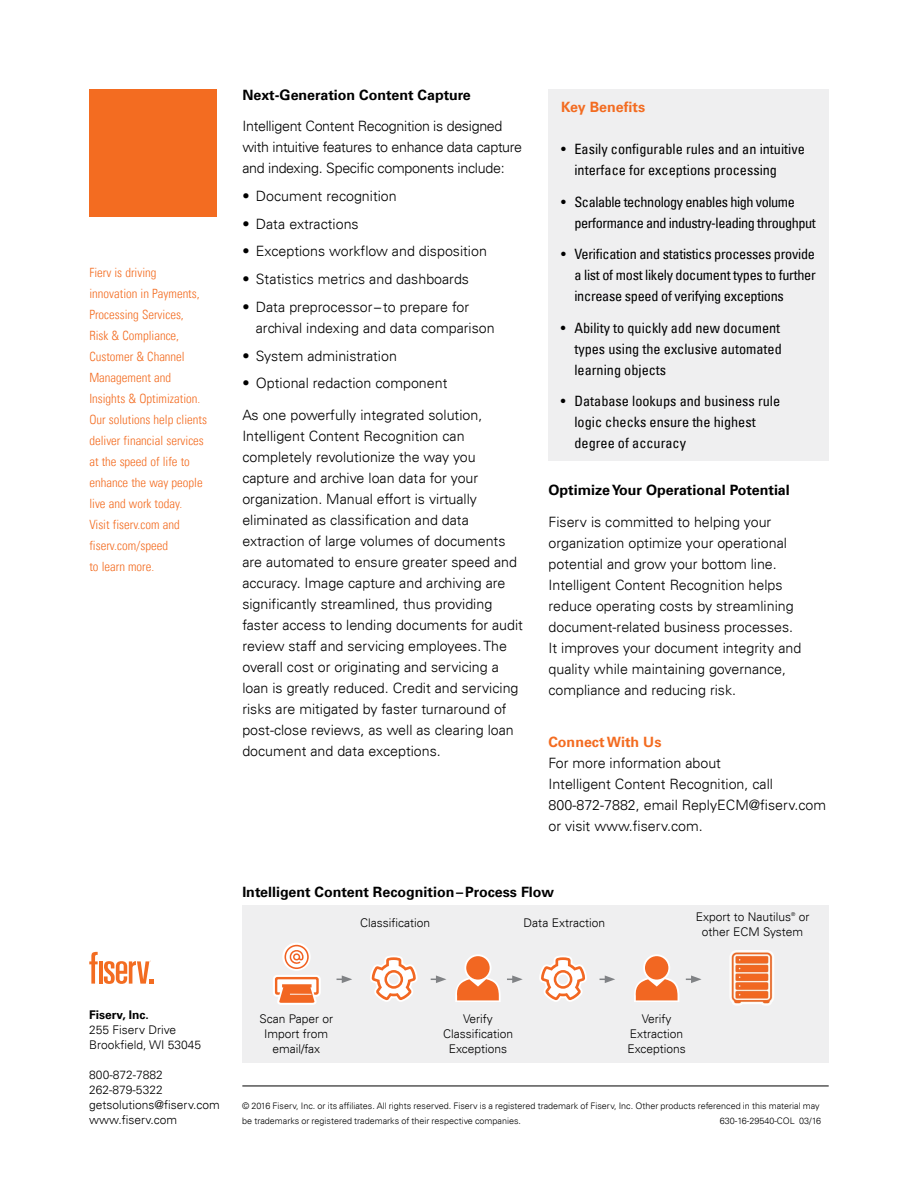
<style>
.page{position:relative;width:918px;height:1188px;background:#fff}
.page>*{position:absolute;margin:0;border:0;box-sizing:border-box;transform-origin:0 0}
.t1{font:300 14.25px/21px "Univers LT";color:#000}
.t2{font:condensed 14.25px/21px "Univers LT";color:#000}
.t3{font:300 14.25px/21px "Univers LT";letter-spacing:-.02em;color:#000}
.t4{font:700 14.25px "Univers LT";color:#000}
.t5{font:condensed 14.25px/21px "Univers LT";letter-spacing:-.03em;color:#000}
.t6{font:700 14.25px "Univers LT";color:#f36c21}
.t7{font:300 condensed 12.75px/21px "Univers LT";color:#f36c21}
.t8{font:300 12px/15px "Univers LT";color:#000}
.t9{font:700 12px "Univers LT";color:#000}
.t10{font:300 9px/15px "Univers LT";color:#000}
.t11{font:300 5.25px "Univers LT";color:#000}
</style>
<div class="page">
<hr style="left:242px;top:1086px;width:587px;height:1px;background:#000">
<svg style="left:89px;top:952px;width:9px;height:32px"></svg>
<hr style="left:99px;top:961px;width:3px;height:23px;background:#f36c21">
<svg style="left:104px;top:961px;width:49px;height:23px"></svg>
<div style="left:89px;top:89px;width:128px;height:128px;background:#f36c21"></div>
<div style="left:242px;top:906px;width:587px;height:157px;background:#efeff0"></div>
<div style="left:548px;top:89px;width:281px;height:372px;background:#efeff0"></div>
<svg style="left:273px;top:975px;width:48px;height:30px"></svg>
<div style="left:282px;top:943px;width:29px;height:28px;background:#fff;border-radius:50%"></div>
<svg style="left:285px;top:945px;width:24px;height:24px"></svg>
<svg style="left:370px;top:956px;width:47px;height:46px"></svg>
<svg style="left:539px;top:956px;width:48px;height:46px"></svg>
<svg style="left:455px;top:955px;width:45px;height:47px"></svg>
<svg style="left:634px;top:954px;width:45px;height:48px"></svg>
<img style="left:730px;top:951px;width:44px;height:54px">
<svg style="left:337px;top:975px;width:15px;height:8px"></svg>
<svg style="left:431px;top:975px;width:15px;height:8px"></svg>
<svg style="left:507px;top:975px;width:16px;height:8px"></svg>
<svg style="left:600px;top:975px;width:15px;height:8px"></svg>
<svg style="left:686px;top:975px;width:16px;height:8px"></svg>
<p class="t7" style="left:89px;top:262px;width:119px">Fierv is driving innovation in Payments,<br>Processing Services,<br>Risk &amp; Compliance,<br>Customer &amp; Channel<br>Management and<br>Insights &amp; Optimization.<br>Our solutions help clients deliver financial services at the speed of life to enhance the way people live and work today.<br>Visit fiserv.com and fiserv.com/speed<br>to learn more.</p>
<p class="t4" style="left:242px;top:86px;width:230px">Next-Generation Content Capture</p>
<p class="t3" style="left:242px;top:116px;width:281px">Intelligent Content Recognition is designed with intuitive features to enhance data capture and indexing. Specific components include:</p>
<p class="t1" style="left:242px;top:185px;width:156px">• Document recognition</p>
<p class="t1" style="left:242px;top:213px;width:118px">• Data extractions</p>
<p class="t1" style="left:242px;top:241px;width:246px">• Exceptions workflow and disposition</p>
<p class="t1" style="left:242px;top:269px;width:228px">• Statistics metrics and dashboards</p>
<p class="t1" style="left:256px;top:296px;width:240px;text-indent:-13px">• Data preprocessor–to prepare for archival indexing and data comparison</p>
<p class="t1" style="left:242px;top:345px;width:156px">• System administration</p>
<p class="t1" style="left:242px;top:373px;width:207px">• Optional redaction component</p>
<p class="t1" style="left:242px;top:404px;width:282px">As one powerfully integrated solution, Intelligent Content Recognition can completely revolutionize the way you capture and archive loan data for your organization. Manual effort is virtually eliminated as classification and data extraction of large volumes of documents are automated to ensure greater speed and accuracy. Image capture and archiving are significantly streamlined, thus providing faster access to lending documents for audit review staff and servicing employees. The overall cost or originating and servicing a loan is greatly reduced. Credit and servicing risks are mitigated by faster turnaround of post-close reviews, as well as clearing loan document and data exceptions.</p>
<p class="t6" style="left:561px;top:99px;width:86px">Key Benefits</p>
<p class="t2" style="left:574px;top:139px;width:232px;text-indent:-13px">• Easily configurable rules and an intuitive interface for exceptions processing</p>
<p class="t5" style="left:574px;top:191px;width:243px;text-indent:-13px">• Scalable technology enables high volume performance and industry-leading throughput</p>
<p class="t2" style="left:574px;top:244px;width:243px;text-align:justify;text-indent:-13px">• Verification and statistics processes provide a list of most likely document types to further increase speed of verifying exceptions</p>
<p class="t2" style="left:574px;top:317px;width:209px;text-align:justify;text-indent:-13px">• Ability to quickly add new document types using the exclusive automated learning objects</p>
<p class="t2" style="left:574px;top:391px;width:207px;text-indent:-13px">• Database lookups and business rule logic checks ensure the highest degree of accuracy</p>
<p class="t4" style="left:549px;top:482px;width:243px">Optimize Your Operational Potential</p>
<p class="t1" style="left:549px;top:511px;width:254px">Fiserv is committed to helping your organization optimize your operational potential and grow your bottom line.<br>Intelligent Content Recognition helps reduce operating costs by streamlining document-related business processes.<br>It improves your document integrity and quality while maintaining governance, compliance and reducing risk.</p>
<p class="t6" style="left:548px;top:733px;width:115px">Connect With Us</p>
<p class="t1" style="left:548px;top:752px;width:279px">For more information about<br>Intelligent Content Recognition, call 800-872-7882, email ReplyECM@fiserv.com or visit www.fiserv.com.</p>
<p class="t4" style="left:242px;top:884px;width:313px">Intelligent Content Recognition–Process Flow</p>
<p class="t8" style="left:360px;top:915px;width:71px">Classification</p>
<p class="t8" style="left:523px;top:915px;width:83px">Data Extraction</p>
<p class="t8" style="left:696px;top:909px;width:97px">Export to Nautilus</p>
<p class="t11" style="left:791px;top:911px;width:6px">®</p>
<p class="t8" style="left:702px;top:909px;width:109px;text-indent:97px">or other ECM System</p>
<p class="t9" style="left:89px;top:1008px;width:61px">Fiserv, Inc.</p>
<p class="t8" style="left:89px;top:1022px;width:113px">255 Fiserv Drive<br>Brookfield, WI 53045</p>
<p class="t8" style="left:89px;top:1067px;width:132px">800-872-7882<br>262-879-5322 getsolutions@fiserv.com www.fiserv.com</p>
<p class="t8" style="left:259px;top:1011px;width:75px;text-align:center">Scan Paper or<br>Import from email/fax</p>
<p class="t8" style="left:443px;top:1011px;width:71px;text-align:center">Verify<br>Classification<br>Exceptions</p>
<p class="t8" style="left:627px;top:1011px;width:60px;text-align:center">Verify<br>Extraction<br>Exceptions</p>
<p class="t10" style="left:242px;top:1099px;width:579px">© 2016 Fiserv, Inc. or its affiliates. All rights reserved. Fiserv is a registered trademark of Fiserv, Inc. Other products referenced in this material may be trademarks or registered trademarks of their respective companies.</p>
<p class="t10" style="left:720px;top:1114px;width:103px">630-16-29540-COL 03/16</p>
</div>
